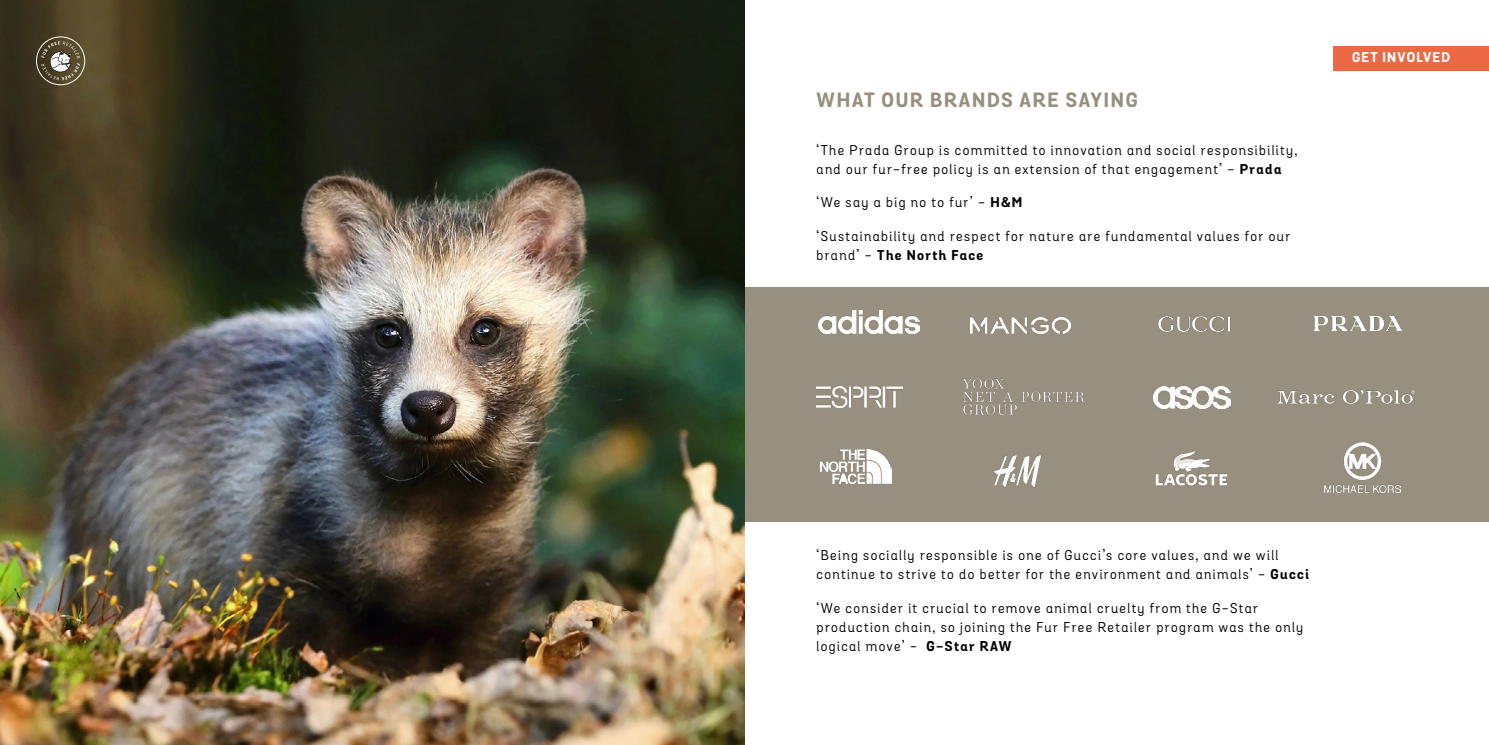
<style>
.page{position:relative;width:1489px;height:745px;background:#fff}
.page>*{position:absolute;margin:0;border:0;box-sizing:border-box;transform-origin:0 0}
.t1{font:700 20px "Grota Sans Alt Rd";letter-spacing:.09em;color:#978f80}
.t2{font:13.75px/18.8px "Grota Sans Alt Rd";letter-spacing:.1em;color:#000}
.t3{font:700 13.75px "Grota Sans Alt Rd";letter-spacing:.09em;color:#fff}
.s1{color:#968f80}
.s2{font-weight:700}
</style>
<div class="page">
<div style="left:733px;top:287px;width:755px;height:234px;background:#978f80"></div>
<img style="left:818px;top:310px;width:101px;height:24px">
<img style="left:1153px;top:386px;width:77px;height:22px">
<img style="left:816px;top:386px;width:86px;height:21px">
<img style="left:1155px;top:451px;width:73px;height:35px">
<img style="left:820px;top:449px;width:71px;height:34px">
<img style="left:994px;top:455px;width:47px;height:32px">
<img style="left:970px;top:317px;width:100px;height:16px">
<img style="left:1277px;top:390px;width:137px;height:13px">
<img style="left:1324px;top:442px;width:76px;height:50px">
<img style="left:963px;top:378px;width:121px;height:36px">
<img style="left:1158px;top:316px;width:73px;height:16px">
<img style="left:1313px;top:316px;width:89px;height:14px">
<img style="left:0;top:0;width:744px;height:744px">
<div style="left:1333px;top:46px;width:155px;height:24px;background:#ed6944"></div>
<div style="left:36px;top:36px;width:49px;height:49px;border:1px solid #fff;border-radius:50%"></div>
<svg style="left:41px;top:41px;width:39px;height:39px;background:#776e5b"></svg>
<h1 class="t1" style="left:816px;top:87px;width:323px">WHAT OUR BRANDS ARE <span class="s1">SAYI</span>NG</h1>
<p class="t2" style="left:816px;top:141px;width:482px">‘The Prada Group is committed to innovation and social responsibility, and our fur-free policy is an extension of that engagement’ - <span class="s2">Prada</span></p>
<p class="t2" style="left:816px;top:193px;width:207px">‘We say a big no to fur’ - <span class="s2">H&amp;M</span></p>
<p class="t2" style="left:816px;top:227px;width:475px">‘Sustainability and respect for nature are fundamental values for our brand’ - <span class="s2">The North Face</span></p>
<p class="t3" style="left:1351px;top:49px;width:100px">GET INVOLVED</p>
<p class="t2" style="left:816px;top:546px;width:494px">‘Being socially responsible is one of Gucci’s core values, and we will continue to strive to do better for the environment and animals’ - <span class="s2">Gucci</span></p>
<p class="t2" style="left:816px;top:598px;width:488px">‘We consider it crucial to remove animal cruelty from the G-Star production chain, so joining the Fur Free Retailer program was the only logical move’ - <span class="s2">G-Star RAW</span></p>
</div>
